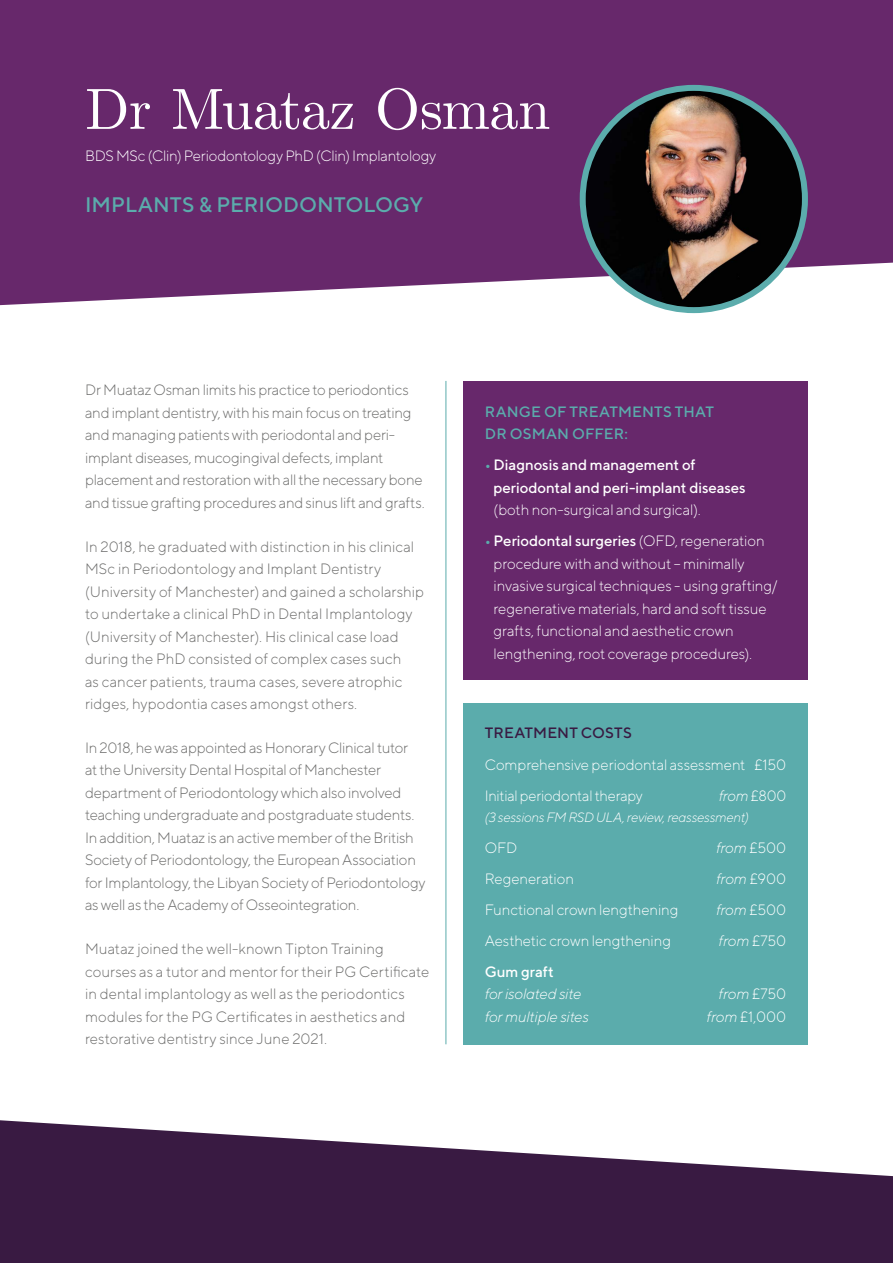
<style>
.page{position:relative;width:893px;height:1263px;background:#fff}
.page>*{position:absolute;margin:0;border:0;box-sizing:border-box;transform-origin:0 0}
.t1{font:58.2px "CMU Serif";letter-spacing:-.015em;color:#fff}
.t2{font:500 21px "TT Norms";color:#5bacac}
.t3{font:300 15px/22.5px "TT Norms";letter-spacing:-.015em;color:#6b6b6a}
.t4{font:300 15px/22.5px "TT Norms";letter-spacing:-.01em;color:#fff}
.t5{font:italic 300 15px "TT Norms";letter-spacing:-.015em;color:#fff}
.t6{font:500 15px/22.5px "TT Norms";letter-spacing:-.005em;color:#fff}
.t7{font:500 15px/22.5px "TT Norms";letter-spacing:.01em;color:#5bacac}
.t8{font:500 15px "TT Norms";letter-spacing:.01em;color:#391a42}
.t9{font:italic 300 13.5px "TT Norms";letter-spacing:-.02em;color:#fff}
.s1{color:#5bacac}
.s2{font-weight:500;color:#5bacac}
.s3{font-weight:500}
.s4{font-style:normal}
.s5{font-style:italic}
</style>
<div class="page">
<div style="left:0;top:0;width:893px;height:305px;background:#67286b"></div>
<svg style="left:0;top:1120px;width:893px;height:143px;fill:#391a42"></svg>
<hr style="left:446px;top:381px;width:1px;height:663px;background:#5bacac">
<div style="left:463px;top:381px;width:345px;height:299px;background:#67286b"></div>
<div style="left:463px;top:703px;width:345px;height:341px;background:#5bacac"></div>
<img style="left:583px;top:89px;width:222px;height:221px">
<div style="left:580px;top:85px;width:228px;height:228px;border:6px solid #5bacac;border-radius:50%"></div>
<h1 class="t1" style="left:85px;top:74px;width:467px">Dr Muataz Osman</h1>
<p class="t4" style="left:85px;top:144px;width:353px">BDS MSc (Clin) Periodontology PhD (Clin) Implantology</p>
<h2 class="t2" style="left:85px;top:191px;width:340px">IMPLANTS &amp; PERIODONTOLOGY</h2>
<p class="t3" style="left:85px;top:378px;width:341px">Dr Muataz Osman limits his practice to periodontics and implant dentistry, with his main focus on treating and managing patients with periodontal and peri&shy;implant diseases, mucogingival defects, implant placement and restoration with all the necessary bone and tissue grafting procedures and sinus lift and grafts.</p>
<p class="t3" style="left:85px;top:535px;width:341px">In 2018, he graduated with distinction in his clinical MSc in Periodontology and Implant Dentistry (University of Manchester) and gained a scholarship to undertake a clinical PhD in Dental Implantology (University of Manchester). His clinical case load during the PhD consisted of complex cases such<br>as cancer patients, trauma cases, severe atrophic ridges, hypodontia cases amongst others.</p>
<p class="t3" style="left:85px;top:736px;width:342px">In 2018, he was appointed as Honorary Clinical tutor<br>at the University Dental Hospital of Manchester department of Periodontology which also involved teaching undergraduate and postgraduate students.<br>In addition, Muataz is an active member of the British Society of Periodontology, the European Association for Implantology, the Libyan Society of Periodontology as well as the Academy of Osseointegration.</p>
<p class="t3" style="left:85px;top:937px;width:346px">Muataz joined the well-known Tipton Training courses as a tutor and mentor for their PG Certificate in dental implantology as well as the periodontics modules for the PG Certificates in aesthetics and restorative dentistry since June 2021.</p>
<p class="t7" style="left:485px;top:400px;width:231px">RANGE OF TREATMENTS THAT<br>DR OSMAN OFFER:</p>
<p class="t6" style="left:493px;top:453px;width:254px;text-indent:-9px"><span class="s1">•</span> Diagnosis and management of periodontal and peri-implant diseases</p>
<p class="t4" style="left:493px;top:498px;width:209px">(both non-surgical and surgical).</p>
<p class="t4" style="left:493px;top:529px;width:286px;text-indent:-9px"><span class="s2">•</span> <span class="s3">Periodontal surgeries</span> (OFD, regeneration procedure with and without – minimally invasive surgical techniques - using grafting/ regenerative materials, hard and soft tissue grafts, functional and aesthetic crown lengthening, root coverage procedures).</p>
<p class="t8" style="left:485px;top:724px;width:149px">TREATMENT COSTS</p>
<p class="t4" style="left:485px;top:748px;width:303px;line-height:31px">Comprehensive periodontal assessment £150<br>Initial periodontal therapy</p>
<p class="t5" style="left:719px;top:786px;width:69px">from <span class="s4">£800</span></p>
<p class="t9" style="left:485px;top:808px;width:266px">(3 sessions FM RSD ULA, review, reassessment)</p>
<p class="t4" style="left:485px;top:836px;width:34px">OFD</p>
<p class="t5" style="left:716px;top:838px;width:72px">from <span class="s4">£500</span></p>
<p class="t4" style="left:485px;top:867px;width:91px">Regeneration</p>
<p class="t5" style="left:716px;top:869px;width:72px">from <span class="s4">£900</span></p>
<p class="t4" style="left:485px;top:898px;width:195px">Functional crown lengthening</p>
<p class="t5" style="left:716px;top:900px;width:72px">from <span class="s4">£500</span></p>
<p class="t4" style="left:485px;top:929px;width:188px">Aesthetic crown lengthening</p>
<p class="t5" style="left:719px;top:931px;width:69px">from <span class="s4">£750</span></p>
<p class="t6" style="left:485px;top:960px;width:71px">Gum graft</p>
<p class="t5" style="left:485px;top:984px;width:98px">for isolated site</p>
<p class="t5" style="left:719px;top:984px;width:69px">from <span class="s4">£750</span></p>
<p class="t5" style="left:485px;top:1007px;width:106px">for multiple sites</p>
<p class="t4" style="left:707px;top:1005px;width:81px"><span class="s5">from</span> £1,000</p>
</div>
